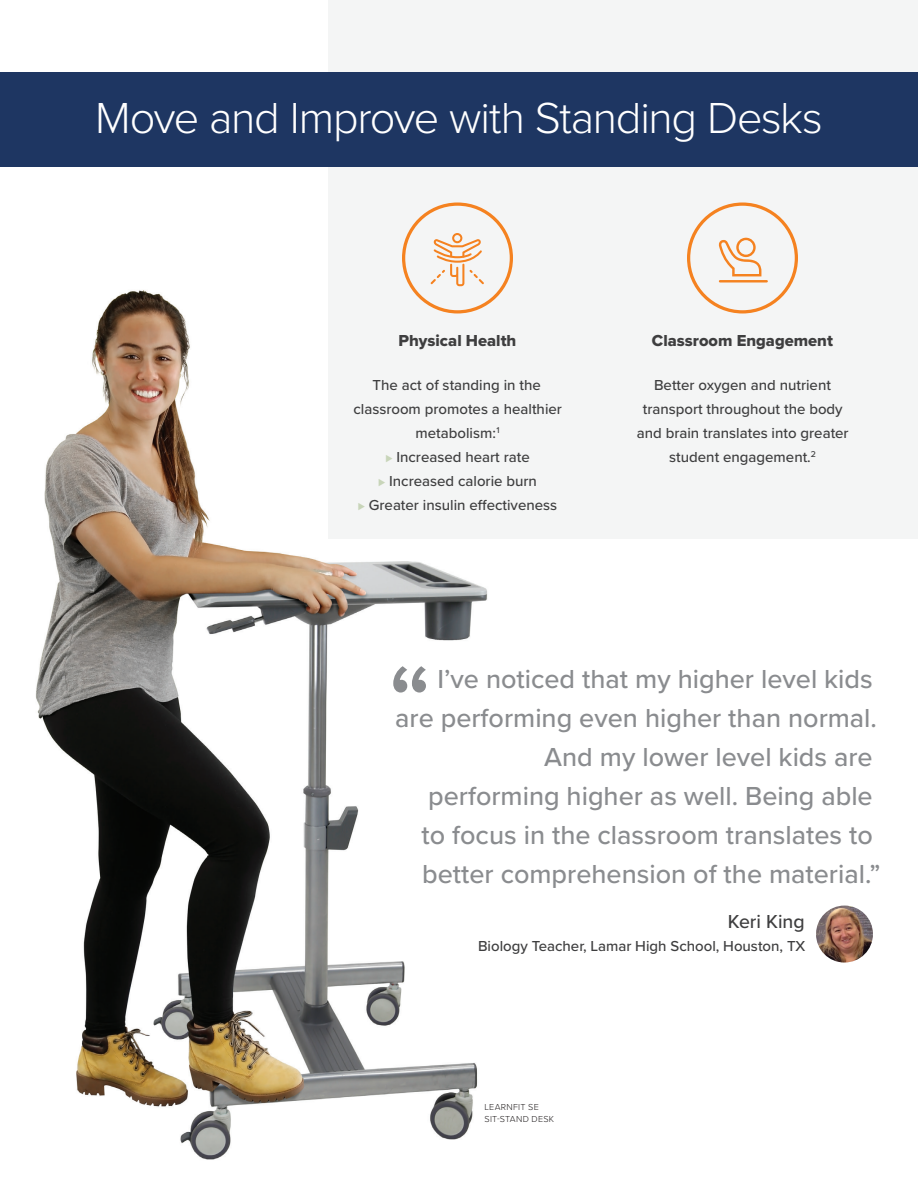
<style>
.page{position:relative;width:918px;height:1188px;background:#fff}
.page>*{position:absolute;margin:0;border:0;box-sizing:border-box;transform-origin:0 0}
.t1{font:500 108px "Proxima Nova";color:#8a8c8f}
.t2{font:300 45px "Proxima Nova";letter-spacing:-.03em;color:#fff}
.t3{font:500 27px/39px "Proxima Nova";color:#8a8c8f;text-align:right}
.t4{font:500 19.5px "Proxima Nova";color:#3e3e3f}
.t5{font:16.5px "Proxima Nova Extrabld";color:#3e3e3f}
.t6{font:500 15px/24px "Proxima Nova";color:#3e3e3f;text-align:center}
.t7{font:300 9px/12px "Proxima Nova";letter-spacing:.035em;color:#231f20}
.s1{font-family:"Proxima Nova Extrabld";font-weight:400;font-size:12px;color:#c8d5b9}
</style>
<div class="page">
<img style="left:0;top:166px;width:497px;height:994px">
<div style="left:328px;top:0;width:590px;height:538px;background:#f4f5f5"></div>
<div style="left:0;top:72px;width:918px;height:94px;background:#1e3662"></div>
<svg style="left:402px;top:202px;width:111px;height:111px"></svg>
<svg style="left:687px;top:202px;width:111px;height:111px"></svg>
<hr style="left:719px;top:280px;width:49px;height:2px;background:#f58220">
<img style="left:816px;top:906px;width:57px;height:57px;border-radius:28px">
<h2 class="t2" style="left:95px;top:85px;width:729px">Move and Improve with Standing Desks</h2>
<p class="t5" style="left:399px;top:331px;width:119px">Physical Health</p>
<p class="t5" style="left:652px;top:331px;width:183px">Classroom Engagement</p>
<p class="t6" style="left:353px;top:372px;width:210px">The act of standing in the classroom promotes a healthier metabolism:<sup>1<br></sup><span class="s1">⊲</span> Increased heart rate<br><span class="s1">⊲</span> Increased calorie burn<br><span class="s1">⊲</span> Greater insulin effectiveness</p>
<p class="t6" style="left:637px;top:372px;width:213px">Better oxygen and nutrient transport throughout the body and brain translates into greater student engagement.<sup>2</sup></p>
<h1 class="t1" style="left:388px;top:623px;width:46px">“</h1>
<h3 class="t3" style="left:395px;top:659px;width:487px">I’ve noticed that my higher level kids<br>are performing even higher than normal.<br>And my lower level kids are<br>performing higher as well. Being able<br>to focus in the classroom translates to better comprehension of the material.”</h3>
<h3 class="t4" style="left:728px;top:907px;width:78px">Keri King</h3>
<p class="t6" style="left:478px;top:933px;width:329px">Biology Teacher, Lamar High School, Houston, TX</p>
<p class="t7" style="left:484px;top:1100px;width:71px">LEARNFIT SE<br>SIT-STAND DESK</p>
</div>
